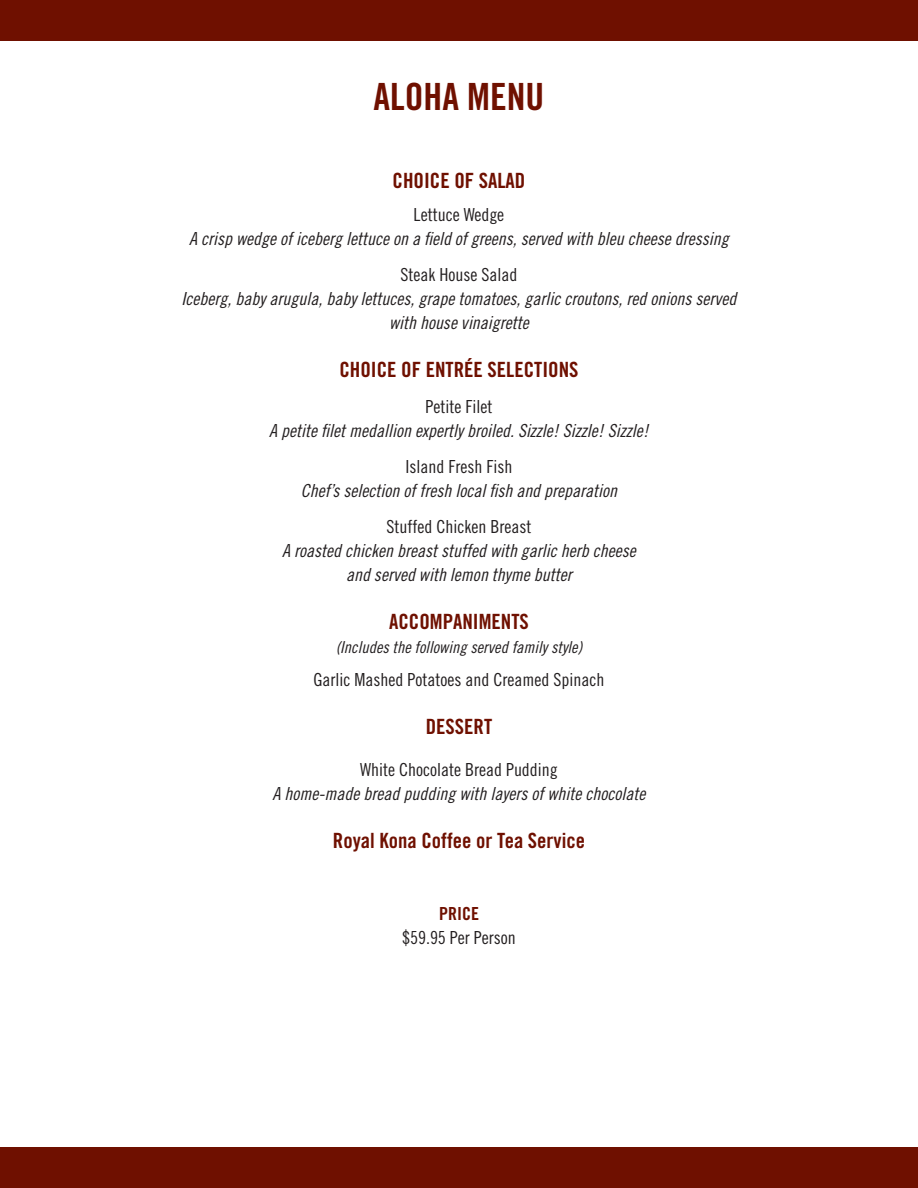
<style>
.page{position:relative;width:918px;height:1188px;background:#fff}
.page>*{position:absolute;margin:0;border:0;box-sizing:border-box;transform-origin:0 0}
.t1{font:37.5px "Trade Gothic Bold Cond Twenty";color:#6f1000}
.t2{font:21px "Trade Gothic Bold Cond Twenty";color:#6f1000}
.t3{font:18px/24px "Trade Gothic Cond Eighteen Obl";color:#231f20;text-align:center}
.t4{font:18px "Trade Gothic Cond Eighteen";color:#231f20}
.t5{font:18px "Trade Gothic Bold Cond Twenty";color:#6f1000}
.t6{font:16.5px "Trade Gothic Cond Eighteen Obl";color:#231f20}
</style>
<div class="page">
<div style="left:0;top:0;width:918px;height:40px;background:#6f1000"></div>
<div style="left:0;top:1148px;width:918px;height:40px;background:#6f1000"></div>
<p class="t1" style="left:374px;top:74px;width:172px">ALOHA MENU</p>
<p class="t2" style="left:393px;top:167px;width:134px">CHOICE OF SALAD</p>
<p class="t4" style="left:414px;top:204px;width:92px">Lettuce Wedge</p>
<p class="t3" style="left:189px;top:226px;width:541px">A crisp wedge of iceberg lettuce on a field of greens, served with bleu cheese dressing</p>
<p class="t4" style="left:401px;top:264px;width:118px">Steak House Salad</p>
<p class="t3" style="left:182px;top:286px;width:556px">Iceberg, baby arugula, baby lettuces, grape tomatoes, garlic croutons, red onions served with house vinaigrette</p>
<p class="t2" style="left:339px;top:356px;width:241px">CHOICE OF ENTRÉE SELECTIONS</p>
<p class="t4" style="left:426px;top:396px;width:68px">Petite Filet</p>
<p class="t3" style="left:269px;top:418px;width:381px">A petite filet medallion expertly broiled. Sizzle! Sizzle! Sizzle!</p>
<p class="t4" style="left:406px;top:456px;width:108px">Island Fresh Fish</p>
<p class="t3" style="left:301px;top:478px;width:318px">Chef’s selection of fresh local fish and preparation</p>
<p class="t4" style="left:387px;top:516px;width:146px">Stuffed Chicken Breast</p>
<p class="t3" style="left:282px;top:538px;width:355px">A roasted chicken breast stuffed with garlic herb cheese and served with lemon thyme butter</p>
<p class="t2" style="left:389px;top:608px;width:141px">ACCOMPANIMENTS</p>
<p class="t6" style="left:336px;top:637px;width:248px">(Includes the following served family style)</p>
<p class="t4" style="left:314px;top:669px;width:292px">Garlic Mashed Potatoes and Creamed Spinach</p>
<p class="t2" style="left:426px;top:713px;width:68px">DESSERT</p>
<p class="t4" style="left:360px;top:759px;width:199px">White Chocolate Bread Pudding</p>
<p class="t3" style="left:273px;top:781px;width:374px">A home-made bread pudding with layers of white chocolate</p>
<p class="t2" style="left:333px;top:827px;width:254px">Royal Kona Coffee or Tea Service</p>
<p class="t5" style="left:439px;top:902px;width:41px">PRICE</p>
<p class="t4" style="left:402px;top:927px;width:115px">$59.95 Per Person</p>
</div>
